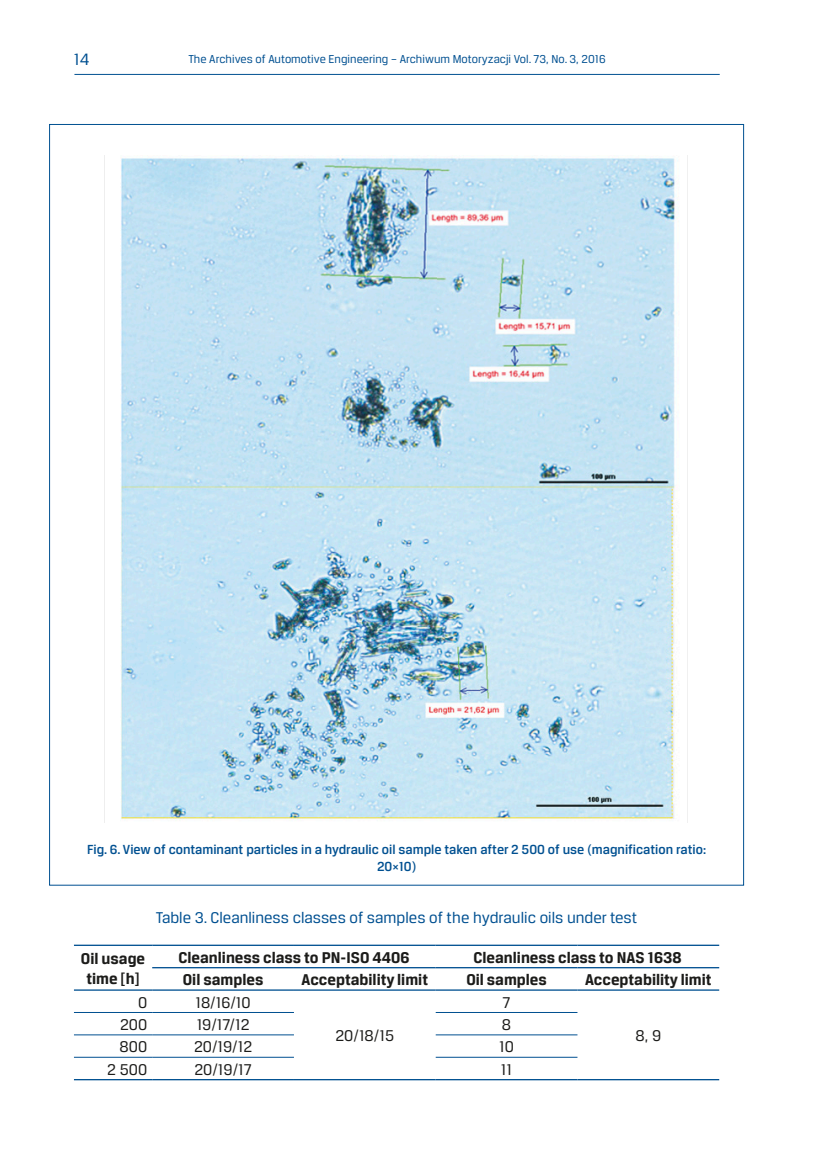
<style>
.page{position:relative;width:819px;height:1161px;background:#fff}
.page>*{position:absolute;margin:0;border:0;box-sizing:border-box;transform-origin:0 0}
.t1{font:17.5px "Breuer Text";color:#005091}
.podstawowy_pol{font:700 16.62px/19.9px "Breuer Text";color:#1c1c1a;text-align:center}
.tytul_tabeli{font:16.62px "Breuer Text";color:#005091}
.podstawowy_pol-2{font:16.62px "Breuer Text";color:#1c1c1a}
.podpisy_ilustracji_a{font:500 14px/16.8px "Breuer Text";color:#005091;text-align:center}
.t2{font:12.25px "Breuer Text";color:#005091}
</style>
<div class="page">
<hr style="left:74px;top:74px;width:645px;height:1px;background:#005091">
<img style="left:104px;top:156px;width:584px;height:666px">
<hr style="left:294px;top:1079px;width:141px;height:1px;background:#005091">
<hr style="left:577px;top:1079px;width:142px;height:1px;background:#005091">
<hr style="left:74px;top:1079px;width:78px;height:1px;background:#005091">
<hr style="left:152px;top:1079px;width:142px;height:1px;background:#005091">
<hr style="left:74px;top:944px;width:78px;height:2px;background:#005091">
<hr style="left:152px;top:944px;width:142px;height:2px;background:#005091">
<hr style="left:294px;top:944px;width:141px;height:2px;background:#005091">
<hr style="left:435px;top:944px;width:142px;height:2px;background:#005091">
<hr style="left:577px;top:944px;width:142px;height:2px;background:#005091">
<hr style="left:152px;top:967px;width:142px;height:1px;background:#005091">
<hr style="left:294px;top:967px;width:141px;height:1px;background:#005091">
<hr style="left:435px;top:967px;width:142px;height:1px;background:#005091">
<hr style="left:577px;top:967px;width:142px;height:1px;background:#005091">
<hr style="left:74px;top:989px;width:78px;height:2px;background:#005091">
<hr style="left:152px;top:989px;width:142px;height:2px;background:#005091">
<hr style="left:294px;top:989px;width:141px;height:2px;background:#005091">
<hr style="left:435px;top:989px;width:142px;height:2px;background:#005091">
<hr style="left:577px;top:989px;width:142px;height:2px;background:#005091">
<hr style="left:435px;top:1079px;width:142px;height:1px;background:#005091">
<hr style="left:74px;top:1012px;width:78px;height:1px;background:#005091">
<hr style="left:152px;top:1012px;width:142px;height:1px;background:#005091">
<hr style="left:435px;top:1012px;width:142px;height:1px;background:#005091">
<hr style="left:74px;top:1034px;width:78px;height:1px;background:#005091">
<hr style="left:152px;top:1034px;width:142px;height:1px;background:#005091">
<hr style="left:435px;top:1034px;width:142px;height:1px;background:#005091">
<hr style="left:74px;top:1057px;width:78px;height:1px;background:#005091">
<hr style="left:152px;top:1057px;width:142px;height:1px;background:#005091">
<hr style="left:435px;top:1057px;width:142px;height:1px;background:#005091">
<p class="t1" style="left:74px;top:50px;width:17px">14</p>
<p class="t2" style="left:188px;top:52px;width:419px">The Archives of Automotive Engineering – Archiwum Motoryzacji Vol. 73, No. 3, 2016</p>
<p class="podpisy_ilustracji_a" style="left:87px;top:841px;width:620px">Fig. 6. View of contaminant particles in a hydraulic oil sample taken after 2 500 of use (magnification ratio:<br>20×10)</p>
<p class="tytul_tabeli" style="left:156px;top:908px;width:483px">Table 3. Cleanliness classes of samples of the hydraulic oils under test</p>
<p class="podstawowy_pol" style="left:81px;top:948px;width:66px">Oil usage time [h]</p>
<p class="podstawowy_pol" style="left:178px;top:947px;width:232px">Cleanliness class to PN-ISO 4406</p>
<p class="podstawowy_pol" style="left:473px;top:947px;width:210px">Cleanliness class to NAS 1638</p>
<p class="podstawowy_pol" style="left:183px;top:969px;width:82px">Oil samples</p>
<p class="podstawowy_pol" style="left:301px;top:969px;width:128px">Acceptability limit</p>
<p class="podstawowy_pol" style="left:466px;top:969px;width:82px">Oil samples</p>
<p class="podstawowy_pol" style="left:585px;top:969px;width:128px">Acceptability limit</p>
<p class="podstawowy_pol-2" style="left:138px;top:993px;width:11px">0</p>
<p class="podstawowy_pol-2" style="left:195px;top:993px;width:57px">18/16/10</p>
<p class="podstawowy_pol-2" style="left:502px;top:993px;width:9px">7</p>
<p class="podstawowy_pol-2" style="left:120px;top:1015px;width:29px">200</p>
<p class="podstawowy_pol-2" style="left:197px;top:1015px;width:54px">19/17/12</p>
<p class="podstawowy_pol-2" style="left:502px;top:1015px;width:11px">8</p>
<p class="podstawowy_pol-2" style="left:120px;top:1038px;width:29px">800</p>
<p class="podstawowy_pol-2" style="left:194px;top:1038px;width:60px">20/19/12</p>
<p class="podstawowy_pol-2" style="left:499px;top:1038px;width:16px">10</p>
<p class="podstawowy_pol-2" style="left:107px;top:1060px;width:42px">2 500</p>
<p class="podstawowy_pol-2" style="left:194px;top:1060px;width:59px">20/19/17</p>
<p class="podstawowy_pol-2" style="left:501px;top:1060px;width:13px">11</p>
<p class="podstawowy_pol-2" style="left:335px;top:1027px;width:60px">20/18/15</p>
<p class="podstawowy_pol-2" style="left:635px;top:1027px;width:27px">8, 9</p>
</div>
